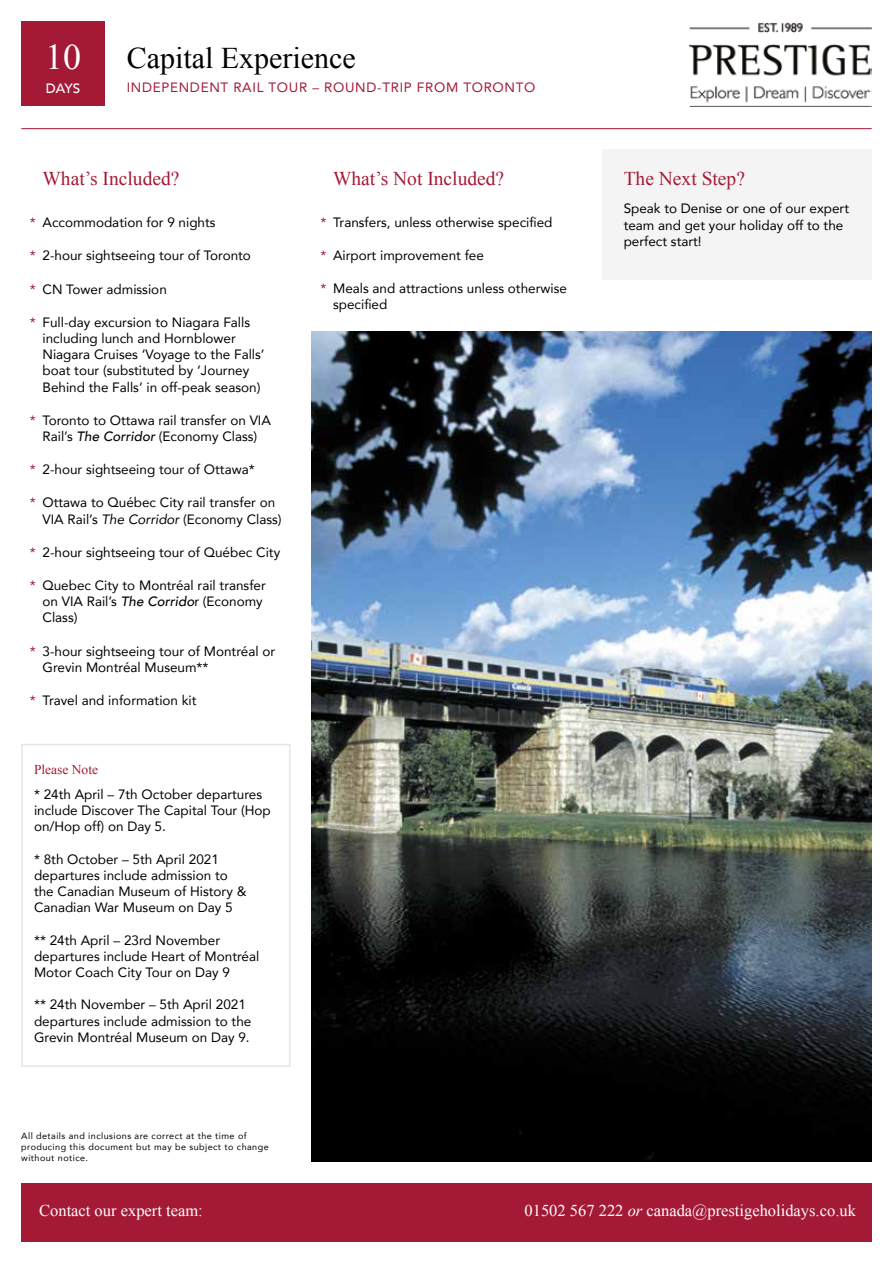
<style>
.page{position:relative;width:893px;height:1263px;background:#fff}
.page>*{position:absolute;margin:0;border:0;box-sizing:border-box;transform-origin:0 0}
.t1{font:36px "Times New Roman";color:#fff}
.t2{font:30px "Times New Roman";color:#000}
.What_s_Included_Head{font:19.5px "Times New Roman";color:#a41936}
.Next_Step_Heading{font:19.5px "Times New Roman";color:#a41936}
.Body_Text_Contact{font:16.5px "Times New Roman";color:#fff}
.Note_text{font:13.5px/16.2px "Avenir";color:#000}
.Next_Step_Text{font:13.5px/16.2px "Avenir";color:#000}
.t3{font:13.5px "Avenir";letter-spacing:.05em;color:#a41936}
.Note_Upgrade_Heading{font:13.5px "Times New Roman";color:#a41936}
.t4{font:500 13.5px "Avenir";color:#fff}
.Small_Print{font:9px/10.8px "Avenir";letter-spacing:.05em;color:#000}
.s1{color:#a41936}
.s2{font-weight:500;font-style:italic}
.s3{font-style:italic}
</style>
<div class="page">
<img style="left:690px;top:22px;width:182px;height:85px">
<div style="left:21px;top:21px;width:84px;height:85px;background:#a41936"></div>
<img style="left:312px;top:331px;width:560px;height:830px">
<div style="left:602px;top:150px;width:270px;height:130px;background:#f5f4f4"></div>
<div style="left:21px;top:1183px;width:851px;height:59px;background:#a41936"></div>
<hr style="left:21px;top:128px;width:851px;height:1px;background:#a41936">
<div style="left:21px;top:744px;width:270px;height:323px;border:2px solid #e7e4e5"></div>
<h1 class="t1" style="left:45px;top:33px;width:37px">10</h1>
<p class="t4" style="left:46px;top:76px;width:36px">DAYS</p>
<h2 class="t2" style="left:127px;top:37px;width:231px">Capital Experience</h2>
<p class="t3" style="left:127px;top:77px;width:410px">INDEPENDENT RAIL TOUR – ROUND-TRIP FROM TORONTO</p>
<p class="What_s_Included_Head" style="left:43px;top:166px;width:138px">What’s Included?</p>
<p class="Note_text" style="left:30px;top:214px;width:187px"><span class="s1">*</span> Accommodation for 9 nights</p>
<p class="Note_text" style="left:30px;top:247px;width:223px"><span class="s1">*</span> 2-hour sightseeing tour of Toronto</p>
<p class="Note_text" style="left:30px;top:280px;width:139px"><span class="s1">*</span> CN Tower admission</p>
<p class="Note_text" style="left:43px;top:314px;width:224px;text-indent:-13px"><span class="s1">*</span> Full-day excursion to Niagara Falls including lunch and Hornblower Niagara Cruises ‘Voyage to the Falls’ boat tour (substituted by ‘Journey Behind the Falls’ in off-peak season)</p>
<p class="Note_text" style="left:30px;top:412px;width:243px;text-align:center"><span class="s1">*</span> Toronto to Ottawa rail transfer on VIA<br>Rail’s <span class="s2">The Corridor</span> (Economy Class)</p>
<p class="Note_text" style="left:30px;top:461px;width:226px"><span class="s1">*</span> 2-hour sightseeing tour of Ottawa*</p>
<p class="Note_text" style="left:43px;top:494px;width:241px;text-indent:-13px"><span class="s1">*</span> Ottawa to Québec City rail transfer on<br>VIA Rail’s <span class="s3">The Corridor</span> (Economy Class)</p>
<p class="Note_text" style="left:30px;top:544px;width:252px"><span class="s1">*</span> 2-hour sightseeing tour of Québec City</p>
<p class="Note_text" style="left:43px;top:577px;width:225px;text-indent:-13px"><span class="s1">*</span> Quebec City to Montréal rail transfer on VIA Rail’s <span class="s2">The Corrido</span>r (Economy<br>Class)</p>
<p class="Note_text" style="left:43px;top:642px;width:234px;text-indent:-13px"><span class="s1">*</span> 3-hour sightseeing tour of Montréal or<br>Grevin Montréal Museum**</p>
<p class="Note_text" style="left:30px;top:692px;width:168px"><span class="s1">*</span> Travel and information kit</p>
<p class="Note_Upgrade_Heading" style="left:34px;top:760px;width:66px">Please Note</p>
<p class="Note_text" style="left:34px;top:785px;width:238px">* 24th April – 7th October departures include Discover The Capital Tour (Hop on/Hop off) on Day 5.</p>
<p class="Note_text" style="left:34px;top:850px;width:214px">* 8th October – 5th April 2021 departures include admission to the Canadian Museum of History &amp;<br>Canadian War Museum on Day 5</p>
<p class="Note_text" style="left:34px;top:931px;width:227px">** 24th April – 23rd November departures include Heart of Montréal<br>Motor Coach City Tour on Day 9</p>
<p class="Note_text" style="left:34px;top:996px;width:219px">** 24th November – 5th April 2021 departures include admission to the<br>Grevin Montréal Museum on Day 9.</p>
<p class="Small_Print" style="left:21px;top:1130px;width:249px">All details and inclusions are correct at the time of producing this document but may be subject to change without notice.</p>
<p class="What_s_Included_Head" style="left:333px;top:165px;width:173px">What’s Not Included?</p>
<p class="Note_text" style="left:320px;top:214px;width:234px"><span class="s1">*</span> Transfers, unless otherwise specified</p>
<p class="Note_text" style="left:320px;top:247px;width:165px"><span class="s1">*</span> Airport improvement fee</p>
<p class="Note_text" style="left:333px;top:280px;width:235px;text-indent:-13px"><span class="s1">*</span> Meals and attractions unless otherwise specified</p>
<p class="Next_Step_Heading" style="left:624px;top:165px;width:123px">The Next Step?</p>
<p class="Next_Step_Text" style="left:624px;top:200px;width:227px">Speak to Denise or one of our expert team and get your holiday off to the perfect start!</p>
<p class="Body_Text_Contact" style="left:39px;top:1200px;width:165px">Contact our expert team:</p>
<p class="Body_Text_Contact" style="left:525px;top:1200px;width:333px">01502 567 222 <span class="s3">or</span> canada@prestigeholidays.co.uk</p>
</div>
